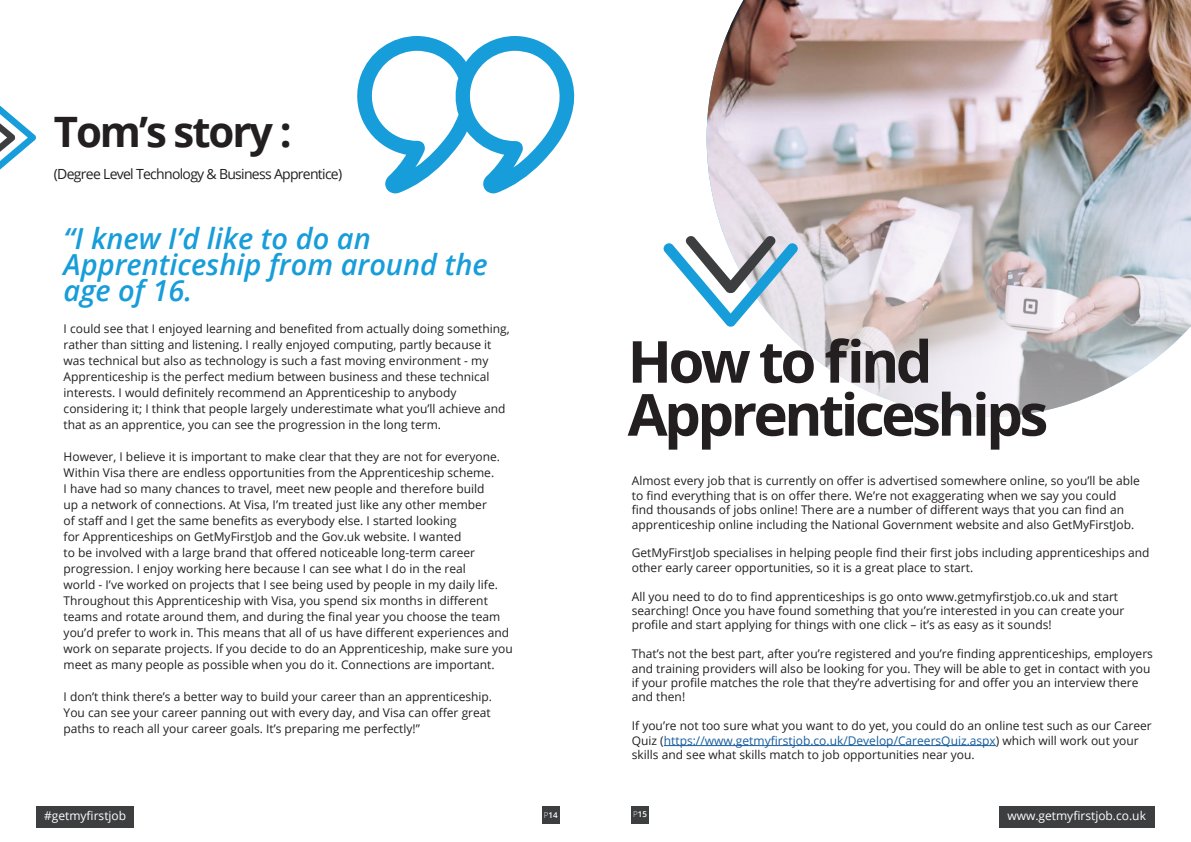
<style>
.page{position:relative;width:1191px;height:842px;background:#fff}
.page>*{position:absolute;margin:0;border:0;box-sizing:border-box;transform-origin:0 0}
.t1{font:700 58px/53px "Open Sans";letter-spacing:-.06em;color:#231f20}
.t2{font:700 41.9px "Open Sans";letter-spacing:-.05em;color:#231f20}
.t3{font:italic 600 29px/26px "Open Sans";color:#179dd9}
.t4{font:14px "Open Sans";letter-spacing:-.05em;color:#231f20}
.t5{font:12px/16px "Open Sans";color:#231f20}
.t6{font:12px "Open Sans";color:#fff}
.t7{font:600 8px "Open Sans";color:#fff}
.s1{color:#175d9e}
.s2{font-weight:300}
</style>
<div class="page">
<hr style="left:664px;top:745px;width:332px;height:1px;background:#175d9e">
<svg style="left:357px;top:36px;width:218px;height:157px"></svg>
<img style="left:710px;top:0;width:481px;height:91px">
<svg style="left:706px;top:91px;width:485px;height:326px"></svg>
<svg style="left:663px;top:233px;width:137px;height:94px"></svg>
<svg style="left:0;top:105px;width:36px;height:65px"></svg>
<div style="left:999px;top:806px;width:156px;height:21px;background:#3c3e40"></div>
<div style="left:36px;top:806px;width:98px;height:21px;background:#3c3e40"></div>
<div style="left:542px;top:806px;width:17px;height:17px;background:#3c3e40"></div>
<div style="left:631px;top:806px;width:18px;height:17px;background:#3c3e40"></div>
<p class="t2" style="left:54px;top:102px;width:239px">Tom’s story :</p>
<p class="t4" style="left:54px;top:164px;width:290px">(Degree Level Technology &amp; Business Apprentice)</p>
<p class="t3" style="left:64px;top:225px;width:425px">“I knew I’d like to do an<br>Apprenticeship from around the age of 16.</p>
<p class="t5" style="left:64px;top:320px;width:447px">I could see that I enjoyed learning and benefited from actually doing something, rather than sitting and listening. I really enjoyed computing, partly because it was technical but also as technology is such a fast moving environment - my Apprenticeship is the perfect medium between business and these technical interests. I would definitely recommend an Apprenticeship to anybody considering it; I think that people largely underestimate what you’ll achieve and that as an apprentice, you can see the progression in the long term.</p>
<p class="t5" style="left:64px;top:448px;width:450px">However, I believe it is important to make clear that they are not for everyone.<br>Within Visa there are endless opportunities from the Apprenticeship scheme.<br>I have had so many chances to travel, meet new people and therefore build<br>up a network of connections. At Visa, I’m treated just like any other member<br>of staff and I get the same benefits as everybody else. I started looking<br>for Apprenticeships on GetMyFirstJob and the Gov.uk website. I wanted<br>to be involved with a large brand that offered noticeable long-term career progression. I enjoy working here because I can see what I do in the real<br>world - I’ve worked on projects that I see being used by people in my daily life.<br>Throughout this Apprenticeship with Visa, you spend six months in different teams and rotate around them, and during the final year you choose the team you’d prefer to work in. This means that all of us have different experiences and work on separate projects. If you decide to do an Apprenticeship, make sure you meet as many people as possible when you do it. Connections are important.</p>
<p class="t5" style="left:64px;top:688px;width:430px;text-align:justify">I don’t think there’s a better way to build your career than an apprenticeship.<br>You can see your career panning out with every day, and Visa can offer great paths to reach all your career goals. It’s preparing me perfectly!”</p>
<p class="t1" style="left:627px;top:334px;width:422px">How to find<br>Apprenticeships</p>
<p class="t5" style="left:632px;top:474px;width:509px;line-height:14.4px">Almost every job that is currently on offer is advertised somewhere online, so you’ll be able to find everything that is on offer there. We’re not exaggerating when we say you could find thousands of jobs online! There are a number of different ways that you can find an apprenticeship online including the National Government website and also GetMyFirstJob.</p>
<p class="t5" style="left:632px;top:546px;width:519px;line-height:14.4px">GetMyFirstJob specialises in helping people find their first jobs including apprenticeships and other early career opportunities, so it is a great place to start.</p>
<p class="t5" style="left:632px;top:589px;width:494px;line-height:14.4px">All you need to do to find apprenticeships is go onto www.getmyfirstjob.co.uk and start searching! Once you have found something that you’re interested in you can create your profile and start applying for things with one click – it’s as easy as it sounds!</p>
<p class="t5" style="left:632px;top:646px;width:523px;line-height:14.4px">That’s not the best part, after you’re registered and you’re finding apprenticeships, employers and training providers will also be looking for you. They will be able to get in contact with you if your profile matches the role that they’re advertising for and offer you an interview there and then!</p>
<p class="t5" style="left:632px;top:718px;width:521px;line-height:14.4px">If you’re not too sure what you want to do yet, you could do an online test such as our Career<br>Quiz (<span class="s1">https://www.getmyfirstjob.co.uk/Develop/CareersQuiz.aspx</span>) which will work out your skills and see what skills match to job opportunities near you.</p>
<p class="t6" style="left:44px;top:807px;width:84px">#getmyfirstjob</p>
<p class="t7" style="left:544px;top:809px;width:15px"><span class="s2">P</span>14</p>
<p class="t7" style="left:633px;top:809px;width:15px"><span class="s2">P</span>15</p>
<p class="t6" style="left:1007px;top:807px;width:140px">www.getmyfirstjob.co.uk</p>
</div>
